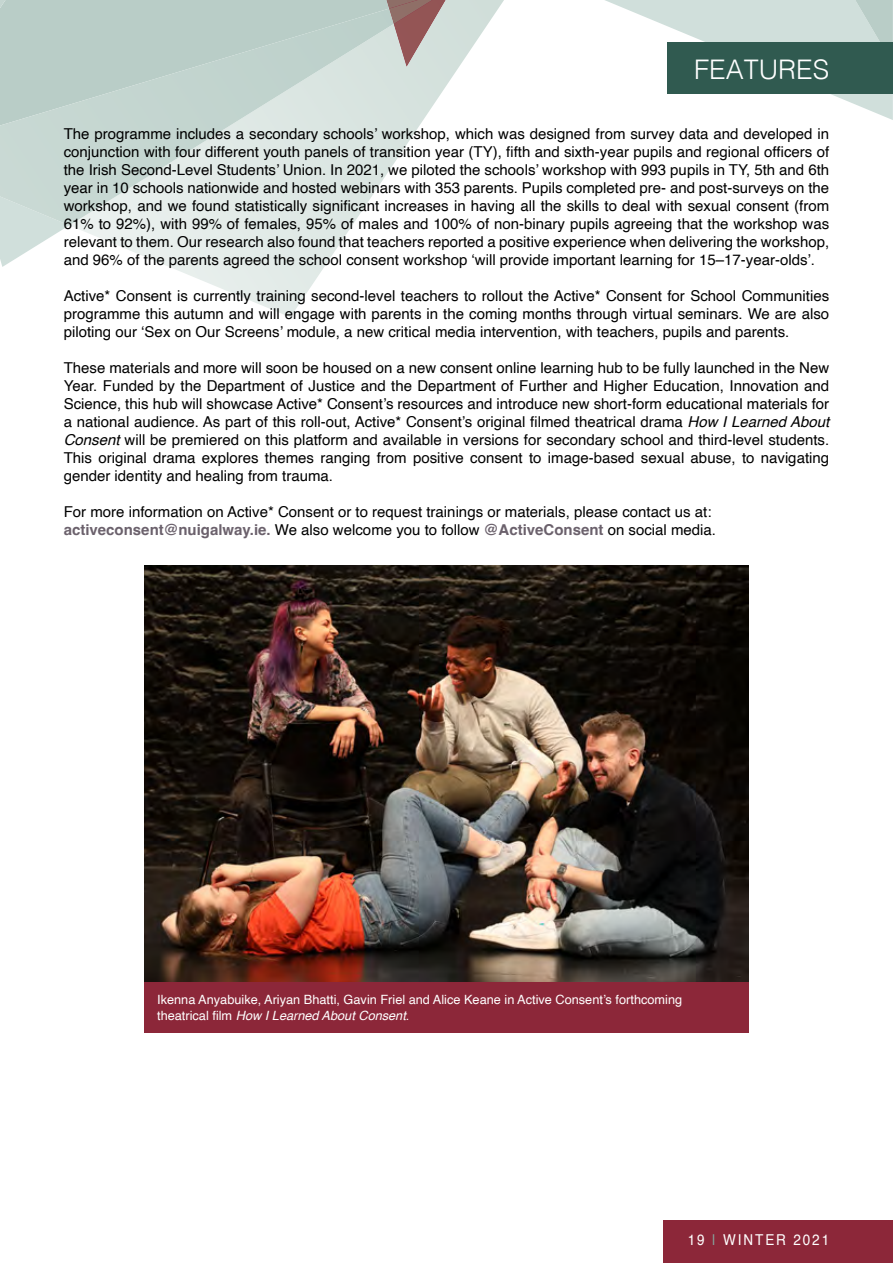
<style>
.page{position:relative;width:893px;height:1263px;background:#fff}
.page>*{position:absolute;margin:0;border:0;box-sizing:border-box;transform-origin:0 0}
.t1{font:300 27px "Helvetica";color:#fff}
.t2{font:15px/18px "Helvetica";color:#000;text-align:justify}
.t3{font:15px "Helvetica";letter-spacing:.14em;color:#fff;scale:.9 1}
.t4{font:12.75px/15.3px "Helvetica";color:#fff}
.s1{font-style:italic}
.s2{font-weight:700;color:#6b616c}
.s3{color:#85a8a0}
</style>
<div class="page">
<svg style="left:605px;top:0;width:288px;height:120px"></svg>
<svg style="left:69px;top:0;width:435px;height:317px"></svg>
<svg style="left:1px;top:225px;width:68px;height:42px"></svg>
<div style="left:1px;top:0;width:386px;height:9px;background:#b9cdc7"></div>
<svg style="left:1px;top:0;width:5px;height:8px"></svg>
<svg style="left:1px;top:9px;width:393px;height:216px;background:#cbdad6"></svg>
<svg style="left:387px;top:0;width:59px;height:67px;background:#b29d9a"></svg>
<div style="left:663px;top:1220px;width:230px;height:43px;background:#8c2739"></div>
<div style="left:668px;top:43px;width:225px;height:51px;background:#305a50"></div>
<img style="left:144px;top:566px;width:605px;height:416px">
<div style="left:144px;top:982px;width:605px;height:50px;background:#8c2739"></div>
<h1 class="t1" style="left:694px;top:46px;width:137px">FEATURES</h1>
<p class="t2" style="left:64px;top:125px;width:767px">The programme includes a secondary schools’ workshop, which was designed from survey data and developed in conjunction with four different youth panels of transition year (TY), fifth and sixth-year pupils and regional officers of the Irish Second-Level Students’ Union. In 2021, we piloted the schools’ workshop with 993 pupils in TY, 5th and 6th year in 10 schools nationwide and hosted webinars with 353 parents. Pupils completed pre- and post-surveys on the workshop, and we found statistically significant increases in having all the skills to deal with sexual consent (from 61% to 92%), with 99% of females, 95% of males and 100% of non-binary pupils agreeing that the workshop was relevant to them. Our research also found that teachers reported a positive experience when delivering the workshop, and 96% of the parents agreed the school consent workshop ‘will provide important learning for 15–17-year-olds’.</p>
<p class="t2" style="left:64px;top:287px;width:767px">Active* Consent is currently training second-level teachers to rollout the Active* Consent for School Communities programme this autumn and will engage with parents in the coming months through virtual seminars. We are also piloting our ‘Sex on Our Screens’ module, a new critical media intervention, with teachers, pupils and parents.</p>
<p class="t2" style="left:64px;top:359px;width:767px">These materials and more will soon be housed on a new consent online learning hub to be fully launched in the New Year. Funded by the Department of Justice and the Department of Further and Higher Education, Innovation and Science, this hub will showcase Active* Consent’s resources and introduce new short-form educational materials for a national audience. As part of this roll-out, Active* Consent’s original filmed theatrical drama <span class="s1">How I Learned About Consent</span> will be premiered on this platform and available in versions for secondary school and third-level students.<br>This original drama explores themes ranging from positive consent to image-based sexual abuse, to navigating gender identity and healing from trauma.</p>
<p class="t2" style="left:64px;top:503px;width:654px">For more information on Active* Consent or to request trainings or materials, please contact us at: <span class="s2">activeconsent@nuigalway.ie.</span> We also welcome you to follow <span class="s2">@ActiveConsent</span> on social media.</p>
<p class="t4" style="left:157px;top:992px;width:526px">Ikenna Anyabuike, Ariyan Bhatti, Gavin Friel and Alice Keane in Active Consent’s forthcoming theatrical film <span class="s1">How I Learned About Consent</span>.</p>
<p class="t3" style="left:688px;top:1228px;width:159px">19 <span class="s3">|</span> WINTER 2021</p>
</div>
